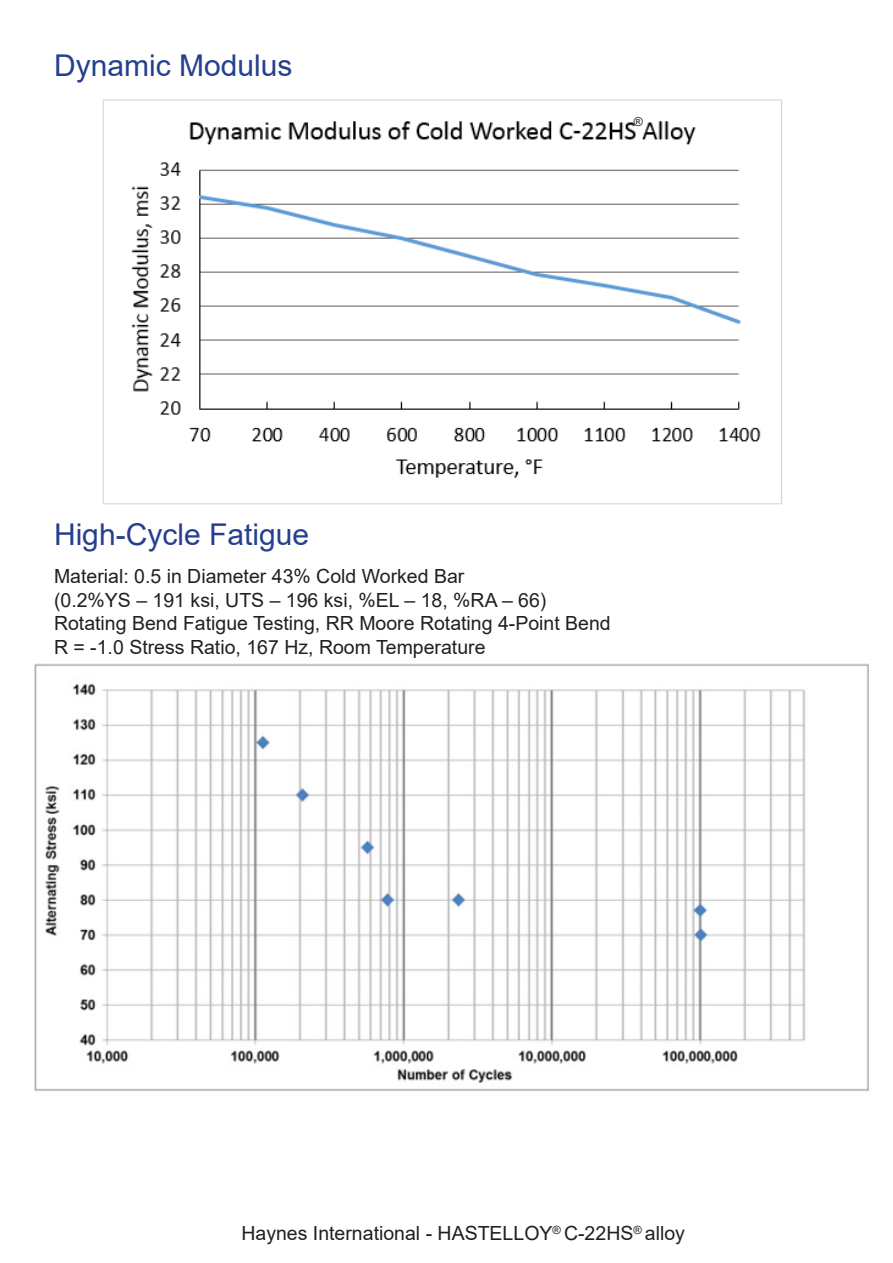
<style>
.page{position:relative;width:893px;height:1263px;background:#fff}
.page>*{position:absolute;margin:0;border:0;box-sizing:border-box;transform-origin:0 0}
.t1{font:30px "Arial";color:#253f8e}
.t2{font:19.5px "Arial";color:#231f20}
.t3{font:12.3px "Arial";color:#231f20}
</style>
<div class="page">
<img style="left:102px;top:99px;width:680px;height:406px">
<img style="left:34px;top:663px;width:835px;height:429px">
<p class="t1" style="left:54px;top:45px;width:240px">Dynamic Modulus</p>
<p class="t3" style="left:634px;top:113px;width:11px">®</p>
<p class="t1" style="left:54px;top:514px;width:257px">High-Cycle Fatigue</p>
<p class="t2" style="left:54px;top:563px;width:412px">Material: 0.5 in Diameter 43% Cold Worked Bar</p>
<p class="t2" style="left:54px;top:586px;width:494px">(0.2%YS – 191 ksi, UTS – 196 ksi, %EL – 18, %RA – 66)</p>
<p class="t2" style="left:54px;top:610px;width:558px">Rotating Bend Fatigue Testing, RR Moore Rotating 4-Point Bend</p>
<p class="t2" style="left:54px;top:633px;width:433px">R = -1.0 Stress Ratio, 167 Hz, Room Temperature</p>
<p class="t2" style="left:241px;top:1220px;width:445px">Haynes International - HASTELLOY<sup>®</sup> C-22HS<sup>®</sup> alloy</p>
</div>
